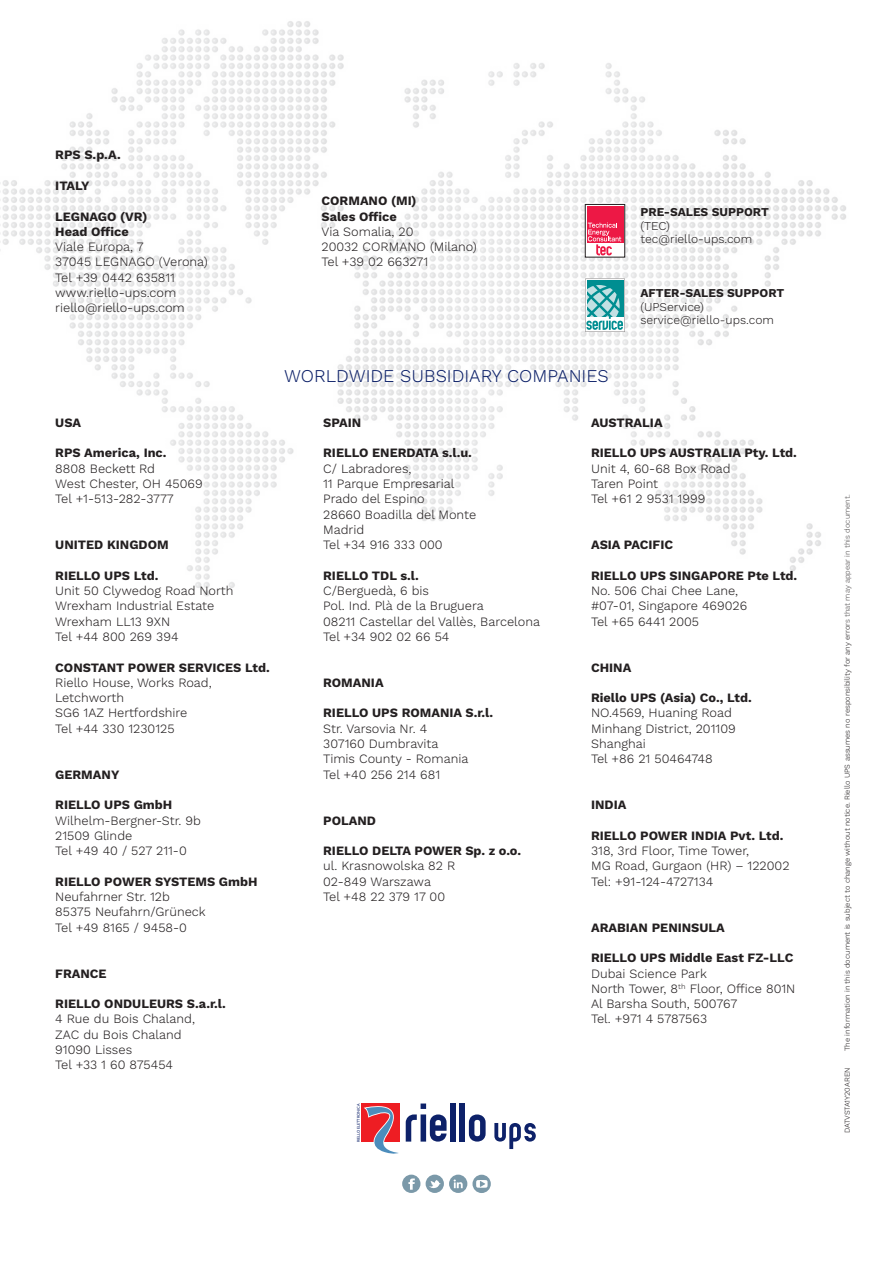
<style>
.page{position:relative;width:893px;height:1263px;background:#fff}
.page>*{position:absolute;margin:0;border:0;box-sizing:border-box;transform-origin:0 0}
.t1{font:300 18px "Work Sans";color:#0d2169}
.t2{font:300 12.75px/15.3px "Work Sans";color:#231f20}
.t3{font:700 12.75px/15.3px "Work Sans";color:#231f20}
.t4{font:300 12px/13.5px "Work Sans";color:#231f20}
.t5{font:700 12px "Work Sans";color:#231f20}
.t6{font:300 7.5px "Work Sans";color:#231f20}
.t7{font:3.9px "Gill Sans";color:#0d2169}
</style>
<div class="page">
<img style="left:0;top:21px;width:846px;height:576px">
<div style="left:585px;top:204px;width:40px;height:53px;border:1px solid #231f20"></div>
<div style="left:587px;top:206px;width:36px;height:37px;background:#ed1845"></div>
<svg style="left:588px;top:223px;width:33px;height:32px"></svg>
<svg style="left:585px;top:279px;width:40px;height:53px;background:#6fbbbd"></svg>
<svg style="left:494px;top:1123px;width:42px;height:26px"></svg>
<svg style="left:406px;top:1103px;width:41px;height:38px"></svg>
<div style="left:450px;top:1103px;width:6px;height:38px;background:#0d2169"></div>
<div style="left:460px;top:1103px;width:5px;height:38px;background:#0d2169"></div>
<svg style="left:469px;top:1114px;width:17px;height:27px"></svg>
<svg style="left:361px;top:1103px;width:39px;height:51px"></svg>
<svg style="left:402px;top:1174px;width:18px;height:19px"></svg>
<svg style="left:426px;top:1174px;width:65px;height:19px"></svg>
<p class="t3" style="left:55px;top:148px;width:67px">RPS S.p.A.</p>
<p class="t3" style="left:55px;top:179px;width:36px">ITALY</p>
<p class="t3" style="left:55px;top:209px;width:94px">LEGNAGO (VR)<br>Head Office</p>
<p class="t2" style="left:55px;top:240px;width:154px">Viale Europa, 7<br>37045 LEGNAGO (Verona)<br>Tel +39 0442 635811 www.riello-ups.com riello@riello-ups.com</p>
<p class="t3" style="left:322px;top:194px;width:97px">CORMANO (MI)<br>Sales Office</p>
<p class="t2" style="left:322px;top:224px;width:157px">Via Somalia, 20<br>20032 CORMANO (Milano)<br>Tel +39 02 663271</p>
<p class="t5" style="left:640px;top:205px;width:130px">PRE-SALES SUPPORT</p>
<p class="t4" style="left:640px;top:219px;width:113px">(TEC) tec@riello-ups.com</p>
<p class="t5" style="left:640px;top:286px;width:145px">AFTER-SALES SUPPORT</p>
<p class="t4" style="left:640px;top:300px;width:135px">(UPService) service@riello-ups.com</p>
<p class="t3" style="left:55px;top:415px;width:27px">USA</p>
<p class="t3" style="left:55px;top:446px;width:113px">RPS America, Inc.</p>
<p class="t2" style="left:55px;top:461px;width:149px">8808 Beckett Rd<br>West Chester, OH 45069<br>Tel +1-513-282-3777</p>
<p class="t3" style="left:55px;top:538px;width:115px">UNITED KINGDOM</p>
<p class="t3" style="left:55px;top:568px;width:105px">RIELLO UPS Ltd.</p>
<p class="t2" style="left:55px;top:584px;width:180px">Unit 50 Clywedog Road North<br>Wrexham Industrial Estate<br>Wrexham LL13 9XN<br>Tel +44 800 269 394</p>
<p class="t3" style="left:55px;top:660px;width:216px">CONSTANT POWER SERVICES Ltd.</p>
<p class="t2" style="left:55px;top:675px;width:158px">Riello House, Works Road,<br>Letchworth<br>SG6 1AZ Hertfordshire<br>Tel +44 330 1230125</p>
<p class="t3" style="left:55px;top:767px;width:66px">GERMANY</p>
<p class="t3" style="left:55px;top:798px;width:119px">RIELLO UPS GmbH</p>
<p class="t2" style="left:55px;top:813px;width:147px">Wilhelm-Bergner-Str. 9b<br>21509 Glinde<br>Tel +49 40 / 527 211-0</p>
<p class="t3" style="left:55px;top:874px;width:204px">RIELLO POWER SYSTEMS GmbH</p>
<p class="t2" style="left:55px;top:890px;width:152px">Neufahrner Str. 12b<br>85375 Neufahrn/Grüneck<br>Tel +49 8165 / 9458-0</p>
<p class="t3" style="left:55px;top:966px;width:53px">FRANCE</p>
<p class="t3" style="left:55px;top:997px;width:172px">RIELLO ONDULEURS S.a.r.l.</p>
<p class="t2" style="left:55px;top:1012px;width:141px">4 Rue du Bois Chaland,<br>ZAC du Bois Chaland<br>91090 Lisses<br>Tel +33 1 60 875454</p>
<h1 class="t1" style="left:284px;top:365px;width:326px">WORLDWIDE SUBSIDIARY COMPANIES</h1>
<p class="t3" style="left:323px;top:415px;width:40px">SPAIN</p>
<p class="t3" style="left:323px;top:446px;width:150px">RIELLO ENERDATA s.l.u.</p>
<p class="t2" style="left:323px;top:461px;width:155px">C/ Labradores,<br>11 Parque Empresarial<br>Prado del Espino<br>28660 Boadilla del Monte<br>Madrid<br>Tel +34 916 333 000</p>
<p class="t3" style="left:323px;top:568px;width:97px">RIELLO TDL s.l.</p>
<p class="t2" style="left:323px;top:584px;width:218px">C/Berguedà, 6 bis<br>Pol. Ind. Plà de la Bruguera<br>08211 Castellar del Vallès, Barcelona<br>Tel +34 902 02 66 54</p>
<p class="t3" style="left:323px;top:675px;width:62px">ROMANIA</p>
<p class="t3" style="left:323px;top:706px;width:172px">RIELLO UPS ROMANIA S.r.l.</p>
<p class="t2" style="left:323px;top:721px;width:147px">Str. Varsovia Nr. 4<br>307160 Dumbravita<br>Timis County - Romania<br>Tel +40 256 214 681</p>
<p class="t3" style="left:323px;top:813px;width:54px">POLAND</p>
<p class="t3" style="left:323px;top:844px;width:199px">RIELLO DELTA POWER Sp. z o.o.</p>
<p class="t2" style="left:323px;top:859px;width:134px">ul. Krasnowolska 82 R<br>02-849 Warszawa<br>Tel +48 22 379 17 00</p>
<p class="t7" style="left:356px;top:1142px;width:40px;rotate:-90deg">RIELLO ELETTRONICA</p>
<p class="t3" style="left:591px;top:415px;width:73px">AUSTRALIA</p>
<p class="t3" style="left:591px;top:446px;width:207px">RIELLO UPS AUSTRALIA Pty. Ltd.</p>
<p class="t2" style="left:591px;top:461px;width:141px">Unit 4, 60-68 Box Road<br>Taren Point<br>Tel +61 2 9531 1999</p>
<p class="t3" style="left:591px;top:538px;width:84px">ASIA PACIFIC</p>
<p class="t3" style="left:591px;top:568px;width:208px">RIELLO UPS SINGAPORE Pte Ltd.</p>
<p class="t2" style="left:591px;top:584px;width:158px">No. 506 Chai Chee Lane, #07-01, Singapore 469026<br>Tel +65 6441 2005</p>
<p class="t3" style="left:591px;top:660px;width:42px">CHINA</p>
<p class="t3" style="left:591px;top:691px;width:162px">Riello UPS (Asia) Co., Ltd.</p>
<p class="t2" style="left:591px;top:706px;width:146px">NO.4569, Huaning Road<br>Minhang District, 201109<br>Shanghai<br>Tel +86 21 50464748</p>
<p class="t3" style="left:591px;top:798px;width:37px">INDIA</p>
<p class="t3" style="left:591px;top:828px;width:194px">RIELLO POWER INDIA Pvt. Ltd.</p>
<p class="t2" style="left:591px;top:844px;width:200px">318, 3rd Floor, Time Tower,<br>MG Road, Gurgaon (HR) – 122002<br>Tel: +91-124-4727134</p>
<p class="t3" style="left:591px;top:920px;width:135px">ARABIAN PENINSULA</p>
<p class="t3" style="left:591px;top:951px;width:204px">RIELLO UPS Middle East FZ-LLC</p>
<p class="t2" style="left:591px;top:966px;width:206px">Dubai Science Park<br>North Tower, 8<sup>th</sup> Floor, Office 801N<br>Al Barsha South, 500767<br>Tel. +971 4 5787563</p>
<p class="t6" style="left:843px;top:1051px;width:558px;rotate:-90deg">The information in this document is subject to change without notice. Riello UPS assumes no responsibility for any errors that may appear in this document.</p>
<p class="t6" style="left:843px;top:1133px;width:67px;rotate:-90deg">DATVSTA1Y20AREN</p>
</div>
